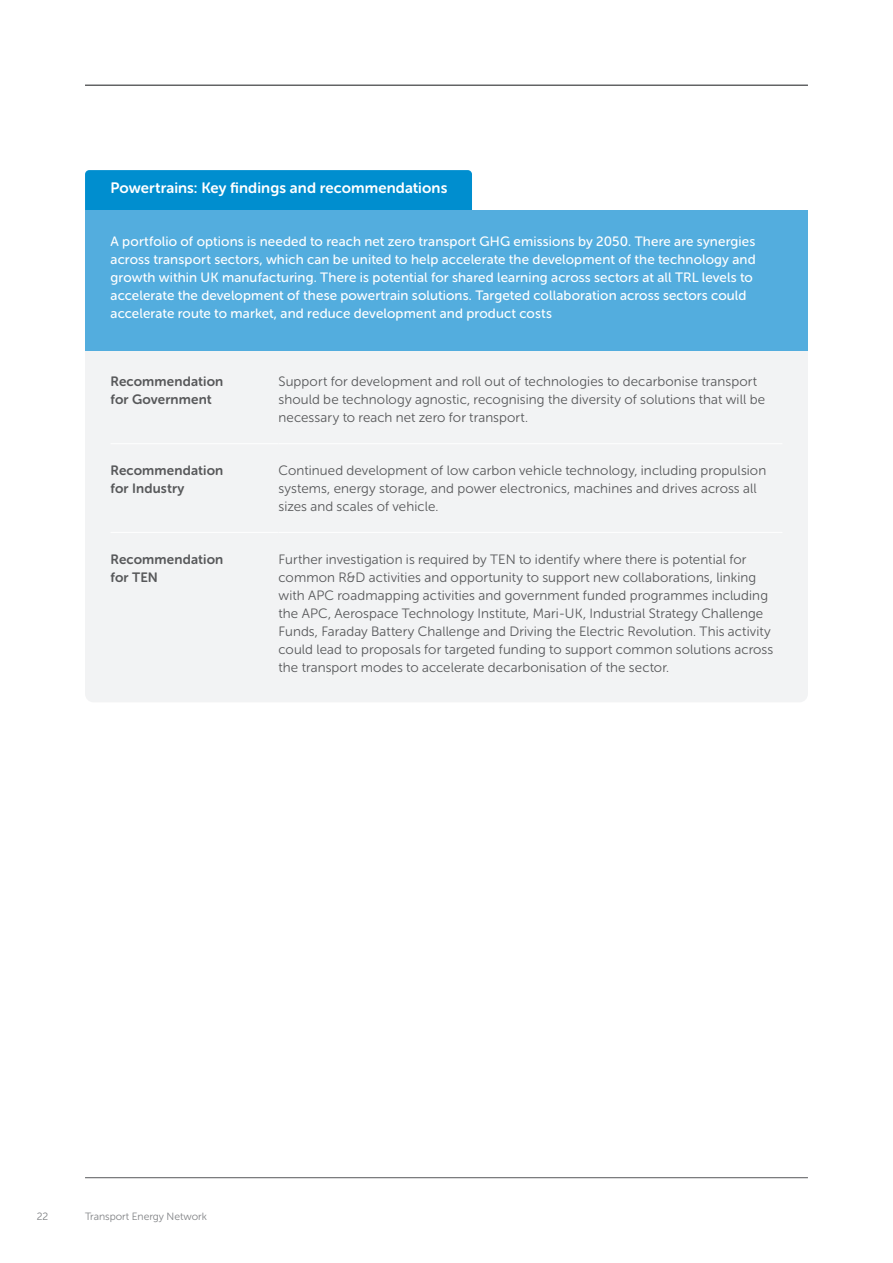
<style>
.page{position:relative;width:893px;height:1263px;background:#fff}
.page>*{position:absolute;margin:0;border:0;box-sizing:border-box;transform-origin:0 0}
.t1{font:15px "Museo Sans Rounded 700";letter-spacing:.005em;color:#fff}
.t2{font:13.5px/18px "Museo Sans Rounded 300";letter-spacing:.01em;color:#57585a}
.t3{font:13.5px/18px "Museo Sans Rounded 500";letter-spacing:.01em;color:#fff}
.t4{font:13.5px/18px "Museo Sans Rounded 700";letter-spacing:.01em;color:#57585a}
.t5{font:10.5px "Museo Sans Rounded 300";color:#808285}
</style>
<div class="page">
<hr style="left:85px;top:1177px;width:723px;height:1px;background:#57585a">
<hr style="left:85px;top:85px;width:723px;height:1px;background:#57585a">
<div style="left:85px;top:351px;width:723px;height:351px;background:#f2f3f4"></div>
<hr style="left:111px;top:443px;width:168px;height:1px;background:#fff">
<hr style="left:279px;top:443px;width:503px;height:1px;background:#fff">
<hr style="left:111px;top:532px;width:168px;height:1px;background:#fff">
<hr style="left:279px;top:532px;width:503px;height:1px;background:#fff">
<div style="left:85px;top:170px;width:387px;height:112px;background:#008ecf;border-radius:4px"></div>
<div style="left:85px;top:210px;width:723px;height:141px;background:#53adde"></div>
<p class="t1" style="left:111px;top:180px;width:338px">Powertrains: Key findings and recommendations</p>
<p class="t3" style="left:111px;top:232px;width:647px">A portfolio of options is needed to reach net zero transport GHG emissions by 2050. There are synergies across transport sectors, which can be united to help accelerate the development of the technology and growth within UK manufacturing. There is potential for shared learning across sectors at all TRL levels to accelerate the development of these powertrain solutions. Targeted collaboration across sectors could accelerate route to market, and reduce development and product costs</p>
<p class="t4" style="left:111px;top:373px;width:114px">Recommendation for Government</p>
<p class="t2" style="left:279px;top:373px;width:488px">Support for development and roll out of technologies to decarbonise transport should be technology agnostic, recognising the diversity of solutions that will be necessary to reach net zero for transport.</p>
<p class="t4" style="left:111px;top:461px;width:114px">Recommendation for Industry</p>
<p class="t2" style="left:279px;top:462px;width:489px">Continued development of low carbon vehicle technology, including propulsion systems, energy storage, and power electronics, machines and drives across all sizes and scales of vehicle.</p>
<p class="t4" style="left:111px;top:550px;width:114px">Recommendation for TEN</p>
<p class="t2" style="left:279px;top:550px;width:496px">Further investigation is required by TEN to identify where there is potential for common R&amp;D activities and opportunity to support new collaborations, linking with APC roadmapping activities and government funded programmes including the APC, Aerospace Technology Institute, Mari-UK, Industrial Strategy Challenge Funds, Faraday Battery Challenge and Driving the Electric Revolution. This activity could lead to proposals for targeted funding to support common solutions across the transport modes to accelerate decarbonisation of the sector.</p>
<p class="t5" style="left:37px;top:1211px;width:13px">22</p>
<p class="t5" style="left:85px;top:1211px;width:123px">Transport Energy Network</p>
</div>
